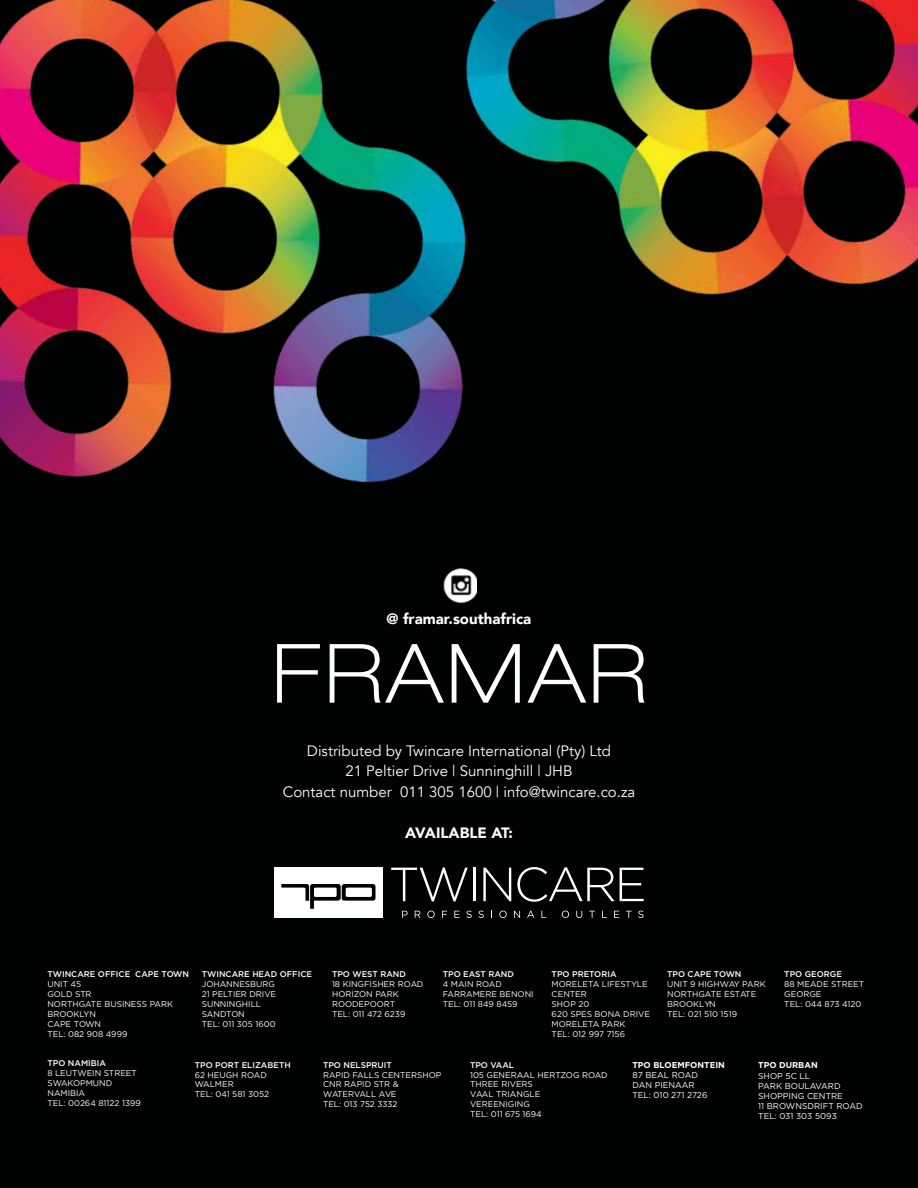
<style>
.page{position:relative;width:918px;height:1188px;background:#000101}
.page>*{position:absolute;margin:0;border:0;box-sizing:border-box;transform-origin:0 0}
.t1{font:15px/20.4px "Avenir";color:#fff;text-align:center}
.t2{font:900 15px "Avenir";color:#fff}
.t3{font:8.55px/10.2px "Gotham";color:#fff}
.t4{font:700 8.55px "Gotham";color:#fff}
.t5{font:8.25px/9.9px "Gotham";color:#fff}
.t6{font:500 8.25px "Gotham";color:#fff}
</style>
<div class="page">
<img style="left:0;top:0;width:594px;height:703px">
<img style="left:295px;top:0;width:623px;height:487px">
<svg style="left:452px;top:644px;width:68px;height:59px"></svg>
<svg style="left:594px;top:644px;width:51px;height:59px"></svg>
<svg style="left:528px;top:644px;width:58px;height:59px"></svg>
<svg style="left:277px;top:644px;width:43px;height:59px"></svg>
<svg style="left:330px;top:644px;width:114px;height:59px"></svg>
<img style="left:441px;top:564px;width:36px;height:43px">
<div style="left:274px;top:868px;width:109px;height:50px;background:#fff"></div>
<svg style="left:391px;top:868px;width:77px;height:33px"></svg>
<hr style="left:473px;top:868px;width:2px;height:33px;background:#fff">
<svg style="left:483px;top:868px;width:28px;height:33px"></svg>
<svg style="left:517px;top:867px;width:127px;height:35px"></svg>
<svg style="left:281px;top:884px;width:95px;height:25px"></svg>
<svg style="left:402px;top:911px;width:6px;height:7px"></svg>
<svg style="left:415px;top:911px;width:6px;height:7px"></svg>
<svg style="left:427px;top:911px;width:8px;height:7px"></svg>
<svg style="left:442px;top:911px;width:5px;height:7px"></svg>
<svg style="left:454px;top:911px;width:6px;height:7px"></svg>
<svg style="left:466px;top:911px;width:6px;height:7px"></svg>
<svg style="left:478px;top:911px;width:6px;height:7px"></svg>
<svg style="left:499px;top:911px;width:8px;height:7px"></svg>
<svg style="left:514px;top:911px;width:6px;height:7px"></svg>
<svg style="left:527px;top:911px;width:7px;height:7px"></svg>
<svg style="left:541px;top:911px;width:5px;height:7px"></svg>
<svg style="left:562px;top:911px;width:7px;height:7px"></svg>
<svg style="left:576px;top:911px;width:6px;height:7px"></svg>
<svg style="left:589px;top:911px;width:6px;height:7px"></svg>
<svg style="left:614px;top:911px;width:5px;height:7px"></svg>
<svg style="left:626px;top:911px;width:6px;height:7px"></svg>
<svg style="left:638px;top:911px;width:6px;height:7px"></svg>
<h1 class="t2" style="left:387px;top:606px;width:146px">@ framar.southafrica</h1>
<h1 class="t1" style="left:283px;top:741px;width:354px">Distributed by Twincare International (Pty) Ltd<br>21 Peltier Drive | Sunninghill | JHB<br>Contact number 011 305 1600 | info@twincare.co.za</h1>
<h1 class="t2" style="left:405px;top:820px;width:109px">AVAILABLE AT:</h1>
<p class="t6" style="left:47px;top:969px;width:143px">TWINCARE OFFICE CAPE TOWN</p>
<p class="t5" style="left:47px;top:979px;width:127px">UNIT 45<br>GOLD STR<br>NORTHGATE BUSINESS PARK<br>BROOKLYN<br>CAPE TOWN<br>TEL: 082 908 4999</p>
<p class="t6" style="left:202px;top:969px;width:112px">TWINCARE HEAD OFFICE</p>
<p class="t5" style="left:202px;top:979px;width:76px">JOHANNESBURG<br>21 PELTIER DRIVE<br>SUNNINGHILL<br>SANDTON<br>TEL: 011 305 1600</p>
<p class="t6" style="left:332px;top:969px;width:75px">TPO WEST RAND</p>
<p class="t5" style="left:332px;top:979px;width:93px">18 KINGFISHER ROAD<br>HORIZON PARK<br>ROODEPOORT<br>TEL: 011 472 6239</p>
<p class="t6" style="left:443px;top:969px;width:73px">TPO EAST RAND</p>
<p class="t5" style="left:443px;top:979px;width:92px">4 MAIN ROAD<br>FARRAMERE BENONI<br>TEL: 011 849 8459</p>
<p class="t6" style="left:552px;top:969px;width:66px">TPO PRETORIA</p>
<p class="t5" style="left:552px;top:979px;width:100px">MORELETA LIFESTYLE<br>CENTER<br>SHOP 20<br>620 SPES BONA DRIVE<br>MORELETA PARK<br>TEL: 012 997 7156</p>
<p class="t6" style="left:667px;top:969px;width:76px">TPO CAPE TOWN</p>
<p class="t5" style="left:667px;top:979px;width:100px">UNIT 9 HIGHWAY PARK<br>NORTHGATE ESTATE<br>BROOKLYN<br>TEL: 021 510 1519</p>
<p class="t6" style="left:784px;top:969px;width:59px">TPO GEORGE</p>
<p class="t5" style="left:784px;top:979px;width:81px">88 MEADE STREET<br>GEORGE<br>TEL: 044 873 4120</p>
<p class="t6" style="left:47px;top:1058px;width:60px">TPO NAMIBIA</p>
<p class="t5" style="left:47px;top:1068px;width:95px">8 LEUTWEIN STREET<br>SWAKOPMUND<br>NAMIBIA<br>TEL: 00264 81122 1399</p>
<p class="t6" style="left:195px;top:1059px;width:97px">TPO PORT ELIZABETH</p>
<p class="t5" style="left:195px;top:1069px;width:76px">62 HEUGH ROAD<br>WALMER<br>TEL: 041 581 3052</p>
<p class="t6" style="left:323px;top:1059px;width:70px">TPO NELSPRUIT</p>
<p class="t5" style="left:323px;top:1069px;width:120px">RAPID FALLS CENTERSHOP<br>CNR RAPID STR &amp;<br>WATERVALL AVE<br>TEL: 013 752 3332</p>
<p class="t6" style="left:470px;top:1059px;width:46px">TPO VAAL</p>
<p class="t5" style="left:470px;top:1069px;width:139px">105 GENERAAL HERTZOG ROAD<br>THREE RIVERS<br>VAAL TRIANGLE<br>VEREENIGING<br>TEL: 011 675 1694</p>
<p class="t4" style="left:632px;top:1059px;width:94px">TPO BLOEMFONTEIN</p>
<p class="t3" style="left:632px;top:1070px;width:77px">87 BEAL ROAD<br>DAN PIENAAR<br>TEL: 010 271 2726</p>
<p class="t4" style="left:758px;top:1060px;width:61px">TPO DURBAN</p>
<p class="t3" style="left:758px;top:1070px;width:106px">SHOP 5C LL<br>PARK BOULAVARD<br>SHOPPING CENTRE<br>11 BROWNSDRIFT ROAD<br>TEL: 031 303 5093</p>
</div>
